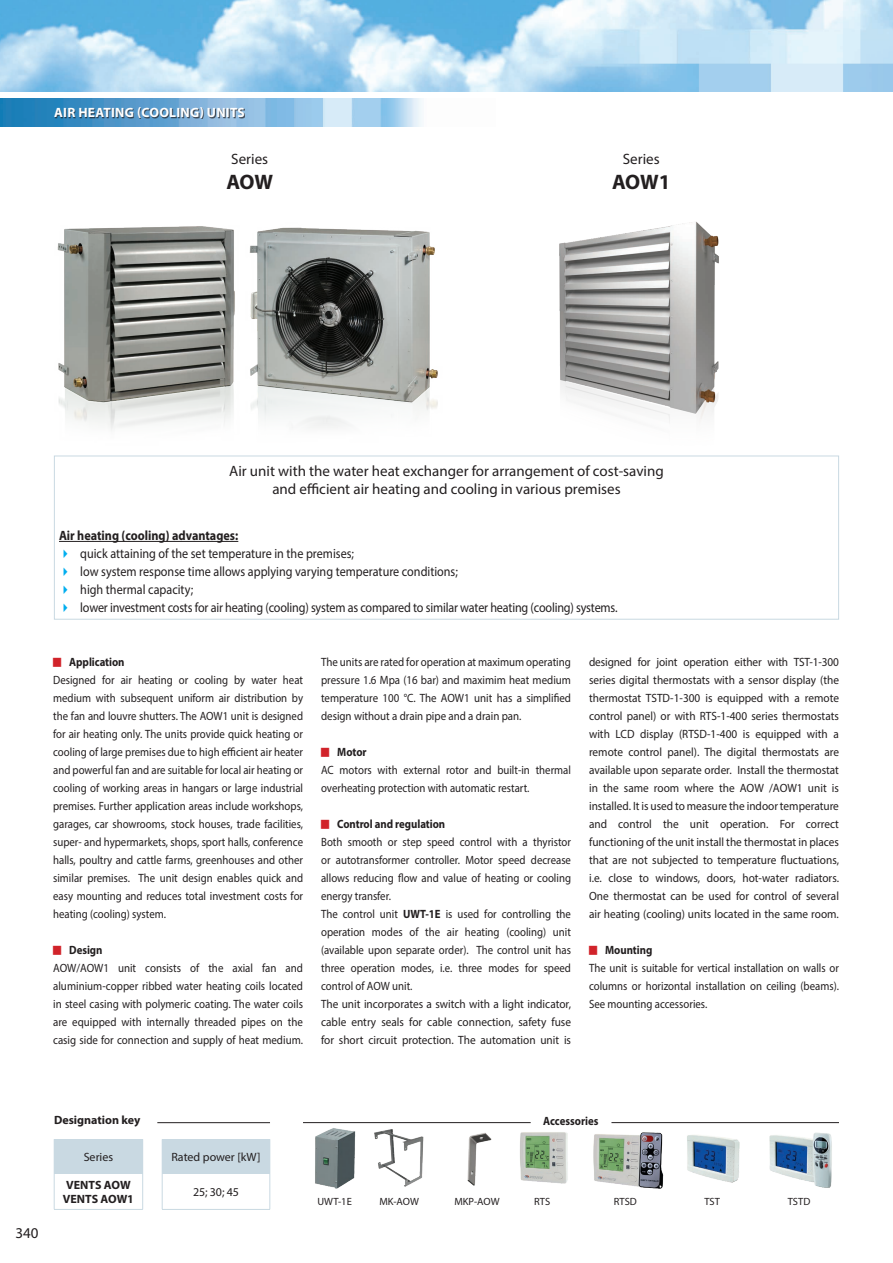
<style>
.page{position:relative;width:893px;height:1263px;background:#fff}
.page>*{position:absolute;margin:0;border:0;box-sizing:border-box;transform-origin:0 0}
.t1{font:700 21px "Myriad Pro";letter-spacing:-.005em;color:#231f20}
.t2{font:15px/18px "Myriad Pro";color:#231f20;text-align:center}
.t3{font:13.5px/18px "Myriad Pro";letter-spacing:-.005em;color:#231f20;scale:.9 1}
.t4{font:700 13.5px "Myriad Pro";color:#231f20;scale:.9 1}
.t5{font:700 13.5px "Myriad Pro";letter-spacing:.02em;color:#fff}
.t6{font:12px/18px "Myriad Pro";color:#231f20;text-align:justify;scale:.9 1}
.t7{font:12px/18px "Myriad Pro";color:#231f20;text-align:justify;scale:.94 1}
.t8{font:12px/18px "Myriad Pro";color:#231f20;text-align:justify;scale:.91 1}
.t9{font:700 12px "Myriad Pro";letter-spacing:-.005em;color:#231f20;scale:.9 1}
.t10{font:700 12px/14.4px "Myriad Pro";letter-spacing:-.005em;color:#231f20}
.t11{font:12px "Myriad Pro";color:#231f20}
.t12{font:10.5px "Myriad Pro";color:#231f20}
.s1{font-weight:700}
</style>
<div class="page">
<img style="left:0;top:0;width:893px;height:91px">
<img style="left:0;top:99px;width:422px;height:27px">
<div style="left:55px;top:108px;width:190px;height:11px;background:#231f20;opacity:.7"></div>
<div style="left:54px;top:1139px;width:89px;height:34px;background:#c9d9e2"></div>
<hr style="left:54px;top:1209px;width:89px;height:1px;background:#c9d9e2">
<hr style="left:54px;top:1173px;width:1px;height:36px;background:#c9d9e2">
<hr style="left:142px;top:1173px;width:1px;height:36px;background:#c9d9e2">
<div style="left:162px;top:1139px;width:108px;height:34px;background:#c9d9e2"></div>
<hr style="left:162px;top:1173px;width:1px;height:36px;background:#c9d9e2">
<hr style="left:270px;top:1173px;width:1px;height:36px;background:#c9d9e2">
<hr style="left:162px;top:1209px;width:108px;height:1px;background:#c9d9e2">
<hr style="left:270px;top:1139px;width:1px;height:34px;background:#c9d9e2">
<hr style="left:157px;top:1122px;width:113px;height:1px;background:#231f20">
<hr style="left:59px;top:541px;width:179px;height:1px;background:#231f20">
<hr style="left:611px;top:1122px;width:228px;height:1px;background:#231f20">
<hr style="left:303px;top:1122px;width:228px;height:1px;background:#231f20">
<img style="left:687px;top:1135px;width:53px;height:48px">
<img style="left:467px;top:1133px;width:25px;height:53px">
<img style="left:374px;top:1129px;width:50px;height:58px">
<img style="left:315px;top:1128px;width:41px;height:61px">
<img style="left:769px;top:1132px;width:63px;height:56px">
<img style="left:593px;top:1132px;width:71px;height:57px">
<img style="left:520px;top:1132px;width:48px;height:52px">
<img style="left:54px;top:226px;width:189px;height:277px">
<img style="left:244px;top:227px;width:202px;height:230px">
<img style="left:536px;top:221px;width:216px;height:236px">
<p class="t5" style="left:54px;top:104px;width:192px">AIR HEATING (COOLING) UNITS</p>
<p class="t2" style="left:231px;top:150px;width:38px">Series</p>
<h1 class="t1" style="left:226px;top:169px;width:48px">AOW</h1>
<p class="t2" style="left:623px;top:150px;width:38px">Series</p>
<h1 class="t1" style="left:612px;top:169px;width:60px">AOW1</h1>
<p class="t2" style="left:229px;top:462px;width:436px">Air unit with the water heat exchanger for arrangement of cost-saving and efficient air heating and cooling in various premises</p>
<p class="t4" style="left:59px;top:527px;width:201px">Air heating (cooling) advantages:</p>
<p class="t3" style="left:80px;top:544px;width:598px">quick attaining of the set temperature in the premises;<br>low system response time allows applying varying temperature conditions;<br>high thermal capacity;<br>lower investment costs for air heating (cooling) system as compared to similar water heating (cooling) systems.</p>
<p class="t9" style="left:69px;top:654px;width:63px">Application</p>
<p class="t6" style="left:53px;top:671px;width:279px">Designed for air heating or cooling by water heat medium with subsequent uniform air distribution by the fan and louvre shutters. The AOW1 unit is designed for air heating only. The units provide quick heating or cooling of large premises due to high efficient air heater and powerful fan and are suitable for local air heating or cooling of working areas in hangars or large industrial premises. Further application areas include workshops, garages, car showrooms, stock houses, trade facilities, super- and hypermarkets, shops, sport halls, conference halls, poultry and cattle farms, greenhouses and other similar premises. The unit design enables quick and easy mounting and reduces total investment costs for heating (cooling) system.</p>
<p class="t9" style="left:69px;top:942px;width:38px">Design</p>
<p class="t8" style="left:53px;top:959px;width:276px">AOW/AOW1 unit consists of the axial fan and aluminium-copper ribbed water heating coils located in steel casing with polymeric coating. The water coils are equipped with internally threaded pipes on the casig side for connection and supply of heat medium.</p>
<p class="t8" style="left:321px;top:653px;width:276px">The units are rated for operation at maximum operating pressure 1.6 Mpa (16 bar) and maximim heat medium temperature 100 °C. The AOW1 unit has a simplified design without a drain pipe and a drain pan.</p>
<p class="t9" style="left:337px;top:744px;width:34px">Motor</p>
<p class="t6" style="left:321px;top:761px;width:279px">AC motors with external rotor and built-in thermal overheating protection with automatic restart.</p>
<p class="t9" style="left:337px;top:816px;width:121px">Control and regulation</p>
<p class="t6" style="left:321px;top:833px;width:279px;text-align:left">Both smooth or step speed control with a thyristor or autotransformer controller. Motor speed decrease allows reducing flow and value of heating or cooling energy transfer.<br>The control unit <span class="s1">UWT-1E</span> is used for controlling the operation modes of the air heating (cooling) unit (available upon separate order). The control unit has three operation modes, i.e. three modes for speed control of AOW unit.<br>The unit incorporates a switch with a light indicator, cable entry seals for cable connection, safety fuse for short circuit protection. The automation unit is</p>
<p class="t7" style="left:589px;top:653px;width:267px">designed for joint operation either with TST-1-300 series digital thermostats with a sensor display (the thermostat TSTD-1-300 is equipped with a remote control panel) or with RTS-1-400 series thermostats with LCD display (RTSD-1-400 is equipped with a remote control panel). The digital thermostats are available upon separate order. Install the thermostat in the same room where the AOW /AOW1 unit is installed. It is used to measure the indoor temperature and control the unit operation. For correct functioning of the unit install the thermostat in places that are not subjected to temperature fluctuations, i.e. close to windows, doors, hot-water radiators.<br>One thermostat can be used for control of several air heating (cooling) units located in the same room.</p>
<p class="t9" style="left:605px;top:942px;width:54px">Mounting</p>
<p class="t6" style="left:589px;top:959px;width:279px">The unit is suitable for vertical installation on walls or columns or horizontal installation on ceiling (beams).<br>See mounting accessories.</p>
<p class="t2" style="left:15px;top:1224px;width:25px">340</p>
<p class="t10" style="left:54px;top:1112px;width:88px">Designation key</p>
<p class="t11" style="left:84px;top:1149px;width:31px">Series</p>
<p class="t10" style="left:63px;top:1177px;width:73px">VENTS AOW<br>VENTS AOW1</p>
<p class="t11" style="left:171px;top:1149px;width:91px">Rated power [kW]</p>
<p class="t11" style="left:193px;top:1184px;width:47px">25; 30; 45</p>
<p class="t9" style="left:543px;top:1113px;width:63px">Accessories</p>
<p class="t12" style="left:317px;top:1194px;width:36px">UWT-1E</p>
<p class="t12" style="left:379px;top:1194px;width:41px">MK-AOW</p>
<p class="t12" style="left:454px;top:1194px;width:47px">MKP-AOW</p>
<p class="t12" style="left:534px;top:1194px;width:18px">RTS</p>
<p class="t12" style="left:614px;top:1194px;width:25px">RTSD</p>
<p class="t12" style="left:704px;top:1194px;width:17px">TST</p>
<p class="t12" style="left:788px;top:1194px;width:24px">TSTD</p>
</div>
